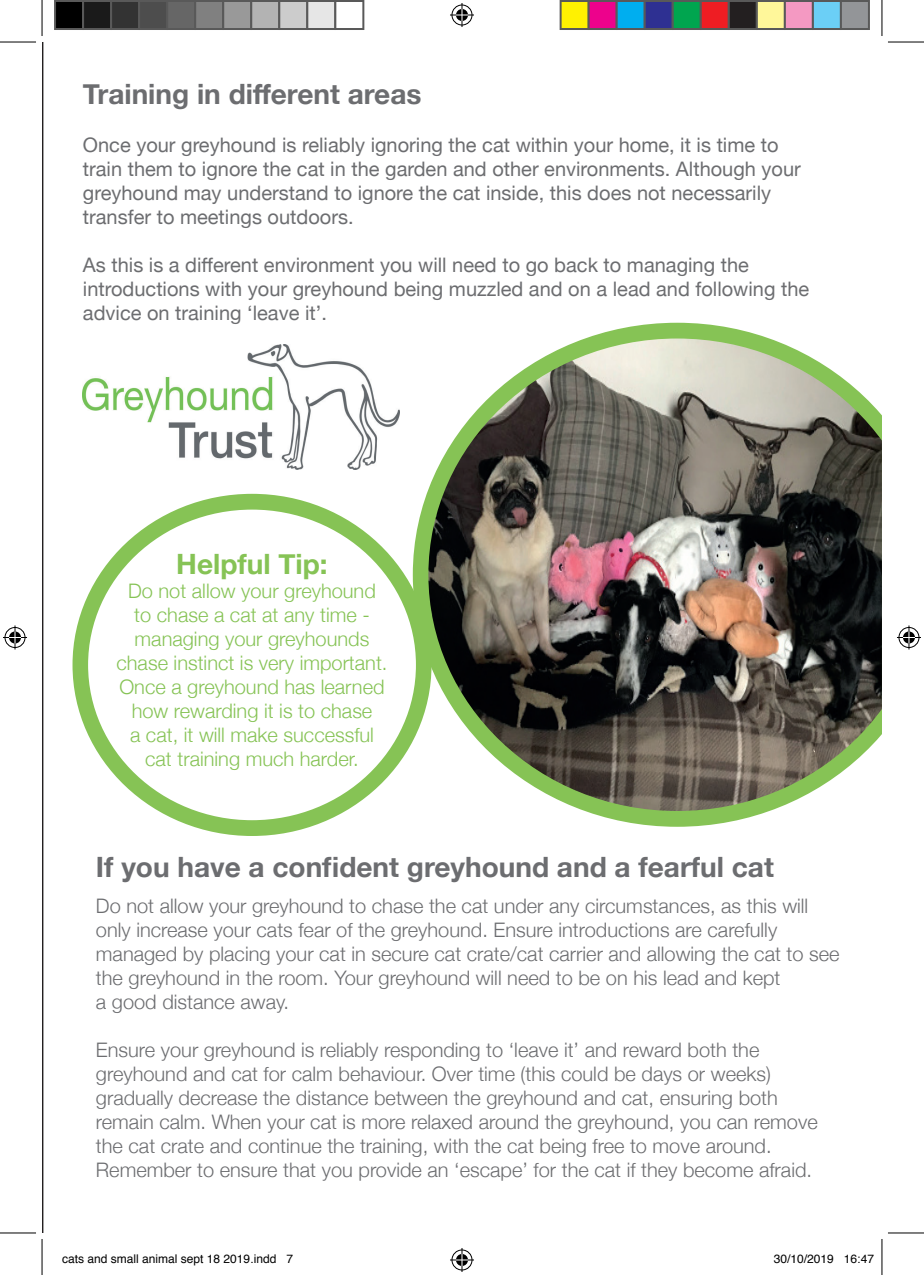
<style>
.page{position:relative;width:924px;height:1275px;background:#fff}
.page>*{position:absolute;margin:0;border:0;box-sizing:border-box;transform-origin:0 0}
.t1{font:700 28px "Helvetica Neue";color:#6c6d70}
.t2{font:700 28px "Helvetica Neue";color:#86c355}
.t3{font:300 20px/24px "Helvetica Neue";color:#6c6d70}
.t4{font:20px/24px "Helvetica Neue";color:#6c6d70}
.t5{font:300 20px/24px "Helvetica Neue";color:#86c355;text-align:center}
.t6{font:12px "Helvetica";color:#000}
</style>
<div class="page">
<svg style="left:42px;top:42px;width:1px;height:1191px"></svg>
<svg style="left:412px;top:323px;width:469px;height:503px"></svg>
<div style="left:72px;top:494px;width:359px;height:342px;border:16px solid #86c355;border-radius:50%"></div>
<img style="left:83px;top:344px;width:316px;height:126px">
<hr style="left:0;top:42px;width:36px;height:1px;background:#000">
<hr style="left:887px;top:42px;width:36px;height:1px;background:#000">
<hr style="left:0;top:1232px;width:36px;height:1px;background:#000">
<hr style="left:887px;top:1232px;width:36px;height:1px;background:#000">
<hr style="left:42px;top:0;width:1px;height:36px;background:#000">
<hr style="left:42px;top:1239px;width:1px;height:36px;background:#000">
<hr style="left:881px;top:0;width:1px;height:36px;background:#000">
<hr style="left:881px;top:1239px;width:1px;height:36px;background:#000">
<svg style="left:450px;top:3px;width:24px;height:24px"></svg>
<svg style="left:450px;top:1248px;width:24px;height:24px"></svg>
<svg style="left:3px;top:625px;width:24px;height:24px"></svg>
<svg style="left:897px;top:625px;width:23px;height:24px"></svg>
<div style="left:55px;top:1px;width:28px;height:28px;background:#000"></div>
<div style="left:54px;top:0;width:30px;height:30px;border:2px solid #595959"></div>
<div style="left:83px;top:1px;width:28px;height:28px;background:#1a1a1a"></div>
<div style="left:82px;top:0;width:30px;height:30px;border:2px solid #595959"></div>
<div style="left:111px;top:1px;width:28px;height:28px;background:#333"></div>
<div style="left:110px;top:0;width:30px;height:30px;border:2px solid #595959"></div>
<div style="left:139px;top:1px;width:28px;height:28px;background:#4d4d4d"></div>
<div style="left:138px;top:0;width:30px;height:30px;border:2px solid #595959"></div>
<div style="left:167px;top:1px;width:28px;height:28px;background:#666"></div>
<div style="left:166px;top:0;width:30px;height:30px;border:2px solid #595959"></div>
<div style="left:195px;top:1px;width:28px;height:28px;background:#808080"></div>
<div style="left:194px;top:0;width:30px;height:30px;border:2px solid #595959"></div>
<div style="left:223px;top:1px;width:28px;height:28px;background:#999"></div>
<div style="left:222px;top:0;width:30px;height:30px;border:2px solid #595959"></div>
<div style="left:251px;top:1px;width:28px;height:28px;background:#b3b3b3"></div>
<div style="left:250px;top:0;width:30px;height:30px;border:2px solid #595959"></div>
<div style="left:279px;top:1px;width:28px;height:28px;background:#ccc"></div>
<div style="left:278px;top:0;width:30px;height:30px;border:2px solid #595959"></div>
<div style="left:307px;top:1px;width:28px;height:28px;background:#e6e6e6"></div>
<div style="left:306px;top:0;width:30px;height:30px;border:2px solid #595959"></div>
<div style="left:334px;top:0;width:30px;height:30px;border:2px solid #595959"></div>
<div style="left:560px;top:1px;width:28px;height:28px;background:#fff101"></div>
<div style="left:559px;top:0;width:30px;height:30px;border:2px solid #595959"></div>
<div style="left:588px;top:1px;width:28px;height:28px;background:#ed028c"></div>
<div style="left:587px;top:0;width:30px;height:30px;border:2px solid #595959"></div>
<div style="left:616px;top:1px;width:28px;height:28px;background:#00aeef"></div>
<div style="left:615px;top:0;width:30px;height:30px;border:2px solid #595959"></div>
<div style="left:644px;top:1px;width:28px;height:28px;background:#2e3092"></div>
<div style="left:643px;top:0;width:30px;height:30px;border:2px solid #595959"></div>
<div style="left:672px;top:1px;width:28px;height:28px;background:#00a54f"></div>
<div style="left:671px;top:0;width:30px;height:30px;border:2px solid #595959"></div>
<div style="left:700px;top:1px;width:28px;height:28px;background:#ee1d23"></div>
<div style="left:699px;top:0;width:30px;height:30px;border:2px solid #595959"></div>
<div style="left:728px;top:1px;width:28px;height:28px;background:#231f20"></div>
<div style="left:727px;top:0;width:30px;height:30px;border:2px solid #595959"></div>
<div style="left:756px;top:1px;width:28px;height:28px;background:#fff79a"></div>
<div style="left:755px;top:0;width:30px;height:30px;border:2px solid #595959"></div>
<div style="left:784px;top:1px;width:28px;height:28px;background:#f499c2"></div>
<div style="left:783px;top:0;width:30px;height:30px;border:2px solid #595959"></div>
<div style="left:812px;top:1px;width:28px;height:28px;background:#6bcff6"></div>
<div style="left:811px;top:0;width:30px;height:30px;border:2px solid #595959"></div>
<div style="left:840px;top:1px;width:28px;height:28px;background:#939598"></div>
<div style="left:839px;top:0;width:30px;height:30px;border:2px solid #595959"></div>
<h1 class="t1" style="left:83px;top:72px;width:340px">Training in different areas</h1>
<p class="t4" style="left:83px;top:134px;width:719px">Once your greyhound is reliably ignoring the cat within your home, it is time to train them to ignore the cat in the garden and other environments. Although your greyhound may understand to ignore the cat inside, this does not necessarily transfer to meetings outdoors.</p>
<p class="t4" style="left:83px;top:254px;width:727px">As this is a different environment you will need to go back to managing the introductions with your greyhound being muzzled and on a lead and following the advice on training ‘leave it’.</p>
<h1 class="t2" style="left:176px;top:542px;width:153px">Helpful Tip:</h1>
<p class="t5" style="left:116px;top:577px;width:272px">Do not allow your greyhound<br>to chase a cat at any time - managing your greyhounds chase instinct is very important.<br>Once a greyhound has learned how rewarding it is to chase<br>a cat, it will make successful cat training much harder.</p>
<h1 class="t1" style="left:96px;top:845px;width:679px">If you have a confident greyhound and a fearful cat</h1>
<p class="t3" style="left:96px;top:892px;width:744px">Do not allow your greyhound to chase the cat under any circumstances, as this will only increase your cats fear of the greyhound. Ensure introductions are carefully managed by placing your cat in secure cat crate/cat carrier and allowing the cat to see the greyhound in the room. Your greyhound will need to be on his lead and kept<br>a good distance away.</p>
<p class="t3" style="left:96px;top:1036px;width:723px">Ensure your greyhound is reliably responding to ‘leave it’ and reward both the greyhound and cat for calm behaviour. Over time (this could be days or weeks) gradually decrease the distance between the greyhound and cat, ensuring both remain calm. When your cat is more relaxed around the greyhound, you can remove the cat crate and continue the training, with the cat being free to move around.<br>Remember to ensure that you provide an ‘escape’ for the cat if they become afraid.</p>
<p class="t6" style="left:62px;top:1249px;width:232px">cats and small animal sept 18 2019.indd 7</p>
<p class="t6" style="left:773px;top:1249px;width:102px">30/10/2019 16:47</p>
</div>
